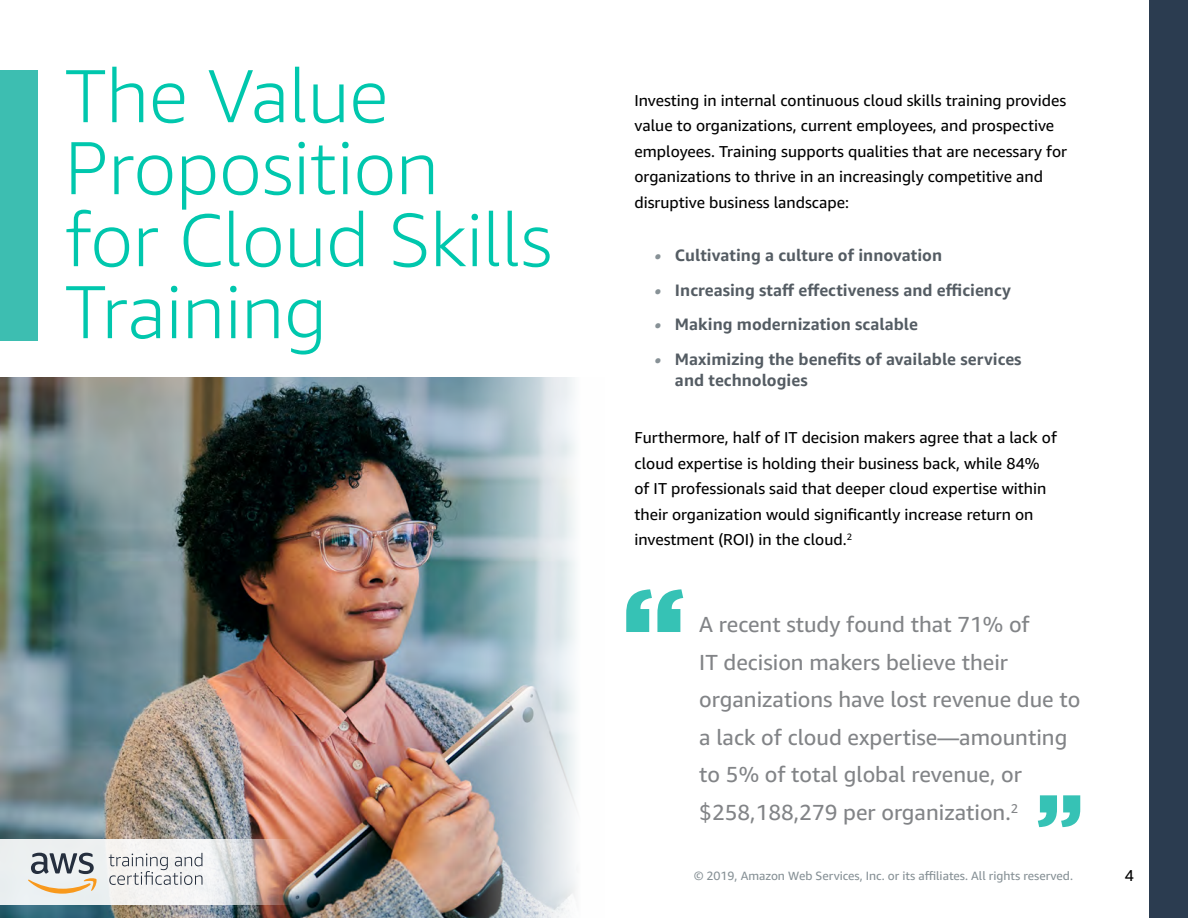
<style>
.page{position:relative;width:1188px;height:918px;background:#fff}
.page>*{position:absolute;margin:0;border:0;box-sizing:border-box;transform-origin:0 0}
.t1{font:900 117.75px "Gotham";color:#36c2b5}
.t2{font:900 87.75px "Gotham";color:#36c2b5}
.t3{font:300 75px/72px "Amazon Ember";color:#00c7ad}
.t4{font:21.75px/37.5px "Amazon Ember";color:#828487}
.t5{font:700 16.5px/21px "Amazon Ember";color:#545c63}
.t6{font:15.75px/25.5px "Amazon Ember";color:#000}
.t7{font:12px "Amazon Ember";color:#879196}
.s1{font-style:italic;color:#879196}
</style>
<div class="page">
<img style="left:0;top:377px;width:577px;height:541px">
<div style="left:0;top:70px;width:38px;height:270px;background:#3dbeb1"></div>
<div style="left:1149px;top:0;width:39px;height:918px;background:#2b3c50"></div>
<svg style="left:0;top:839px;width:292px;height:66px;fill:#eceff0"></svg>
<svg style="left:28px;top:853px;width:69px;height:41px;background:#c3beb4"></svg>
<svg style="left:109px;top:853px;width:93px;height:32px"></svg>
<h3 class="t3" style="left:65px;top:60px;width:489px">The Value<br>Proposition<br>for Cloud Skills<br>Training</h3>
<p class="t6" style="left:634px;top:88px;width:434px">Investing in internal continuous cloud skills training provides value to organizations, current employees, and prospective employees. Training supports qualities that are necessary for organizations to thrive in an increasingly competitive and disruptive business landscape:</p>
<p class="t5" style="left:655px;top:245px;width:289px"><span class="s1">•</span> Cultivating a culture of innovation</p>
<p class="t5" style="left:655px;top:279px;width:358px"><span class="s1">•</span> Increasing staff effectiveness and efficiency</p>
<p class="t5" style="left:655px;top:314px;width:265px"><span class="s1">•</span> Making modernization scalable</p>
<p class="t5" style="left:675px;top:348px;width:348px;text-indent:-20px"><span class="s1">•</span> Maximizing the benefits of available services and technologies</p>
<p class="t6" style="left:634px;top:425px;width:424px">Furthermore, half of IT decision makers agree that a lack of cloud expertise is holding their business back, while 84% of IT professionals said that deeper cloud expertise within their organization would significantly increase return on investment (ROI) in the cloud.<sup>2</sup></p>
<h1 class="t1" style="left:622px;top:563px;width:66px">“</h1>
<h3 class="t4" style="left:699px;top:606px;width:383px">A recent study found that 71% of<br>IT decision makers believe their organizations have lost revenue due to a lack of cloud expertise—amounting to 5% of total global revenue, or $258,188,279 per organization.<sup>2</sup></h3>
<h2 class="t2" style="left:1036px;top:775px;width:49px">”</h2>
<p class="t7" style="left:694px;top:869px;width:380px">© 2019, Amazon Web Services, Inc. or its affiliates. All rights reserved.</p>
<p class="t6" style="left:1125px;top:862px;width:11px">4</p>
</div>
